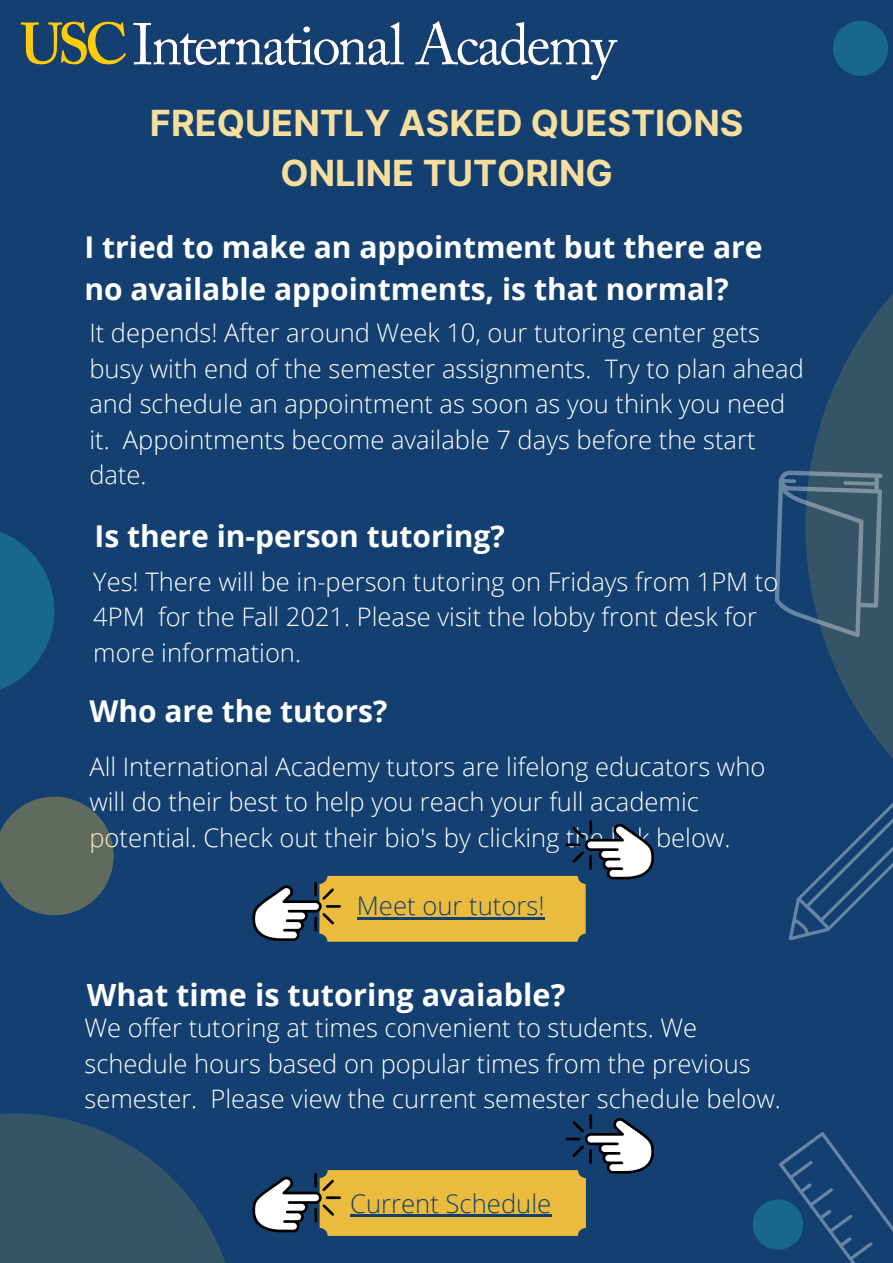
<style>
.page{position:relative;width:893px;height:1263px;background:#134071}
.page>*{position:absolute;margin:0;border:0;box-sizing:border-box;transform-origin:0 0}
.t1{font:700 36px "Inter";color:#f6de9f}
.t2{font:700 30.6px "Open Sans";color:#fff}
.t3{font:700 30px/41.6px "Open Sans";color:#fff}
.t4{font:300 25.65px "Open Sans";color:#134071}
.t5{font:300 25.5px/35.5px "Open Sans";color:#fff}
</style>
<div class="page">
<img style="left:20px;top:21px;width:598px;height:60px">
<svg style="left:0;top:1113px;width:225px;height:150px"></svg>
<svg style="left:789px;top:879px;width:92px;height:62px"></svg>
<svg style="left:810px;top:294px;width:83px;height:585px"></svg>
<svg style="left:774px;top:470px;width:108px;height:168px"></svg>
<div style="left:319px;top:876px;width:266px;height:66px;background:#eabb3d;border-radius:8px"></div>
<hr style="left:326px;top:905px;width:15px;height:3px;background:#000">
<hr style="left:314px;top:882px;width:3px;height:14px;background:#000">
<svg style="left:253px;top:885px;width:81px;height:56px"></svg>
<hr style="left:314px;top:916px;width:3px;height:15px;background:#000">
<hr style="left:357px;top:917px;width:187px;height:2px;background:#134071">
<hr style="left:565px;top:843px;width:15px;height:3px;background:#000">
<hr style="left:589px;top:820px;width:3px;height:15px;background:#000">
<svg style="left:572px;top:823px;width:81px;height:56px"></svg>
<hr style="left:589px;top:855px;width:3px;height:15px;background:#000">
<svg style="left:753px;top:1131px;width:140px;height:132px"></svg>
<div style="left:320px;top:1170px;width:266px;height:66px;background:#eabb3d;border-radius:8px"></div>
<hr style="left:326px;top:1196px;width:15px;height:3px;background:#000">
<hr style="left:314px;top:1173px;width:3px;height:15px;background:#000">
<svg style="left:253px;top:1176px;width:81px;height:56px"></svg>
<hr style="left:314px;top:1208px;width:3px;height:14px;background:#000">
<hr style="left:350px;top:1214px;width:201px;height:3px;background:#134071">
<hr style="left:589px;top:1114px;width:3px;height:15px;background:#000">
<svg style="left:565px;top:1117px;width:88px;height:57px"></svg>
<hr style="left:589px;top:1149px;width:3px;height:15px;background:#000">
<svg style="left:833px;top:21px;width:55px;height:55px"></svg>
<svg style="left:0;top:796px;width:114px;height:119px"></svg>
<svg style="left:0;top:532px;width:54px;height:158px"></svg>
<p class="t1" style="left:150px;top:101px;width:595px">FREQUENTLY ASKED QUESTIONS</p>
<p class="t1" style="left:280px;top:151px;width:334px">ONLINE TUTORING</p>
<p class="t3" style="left:84px;top:226px;width:679px">I tried to make an appointment but there are no available appointments, is that normal?</p>
<p class="t5" style="left:89px;top:314px;width:716px">It depends! After around Week 10, our tutoring center gets busy with end of the semester assignments. Try to plan ahead and schedule an appointment as soon as you think you need it. Appointments become available 7 days before the start date.</p>
<p class="t3" style="left:94px;top:514px;width:412px">Is there in-person tutoring?</p>
<p class="t5" style="left:93px;top:563px;width:686px">Yes! There will be in-person tutoring on Fridays from 1PM to<br>4PM for the Fall 2021. Please visit the lobby front desk for more information.</p>
<p class="t3" style="left:89px;top:690px;width:299px">Who are the tutors?</p>
<p class="t5" style="left:89px;top:748px;width:677px">All International Academy tutors are lifelong educators who will do their best to help you reach your full academic potential. Check out their bio's by clicking the link below.</p>
<p class="t4" style="left:357px;top:888px;width:189px">Meet our tutors!</p>
<p class="t2" style="left:87px;top:974px;width:480px">What time is tutoring avaiable?</p>
<p class="t5" style="left:84px;top:1010px;width:698px">We offer tutoring at times convenient to students. We schedule hours based on popular times from the previous semester. Please view the current semester schedule below.</p>
<p class="t4" style="left:350px;top:1185px;width:203px">Current Schedule</p>
</div>
